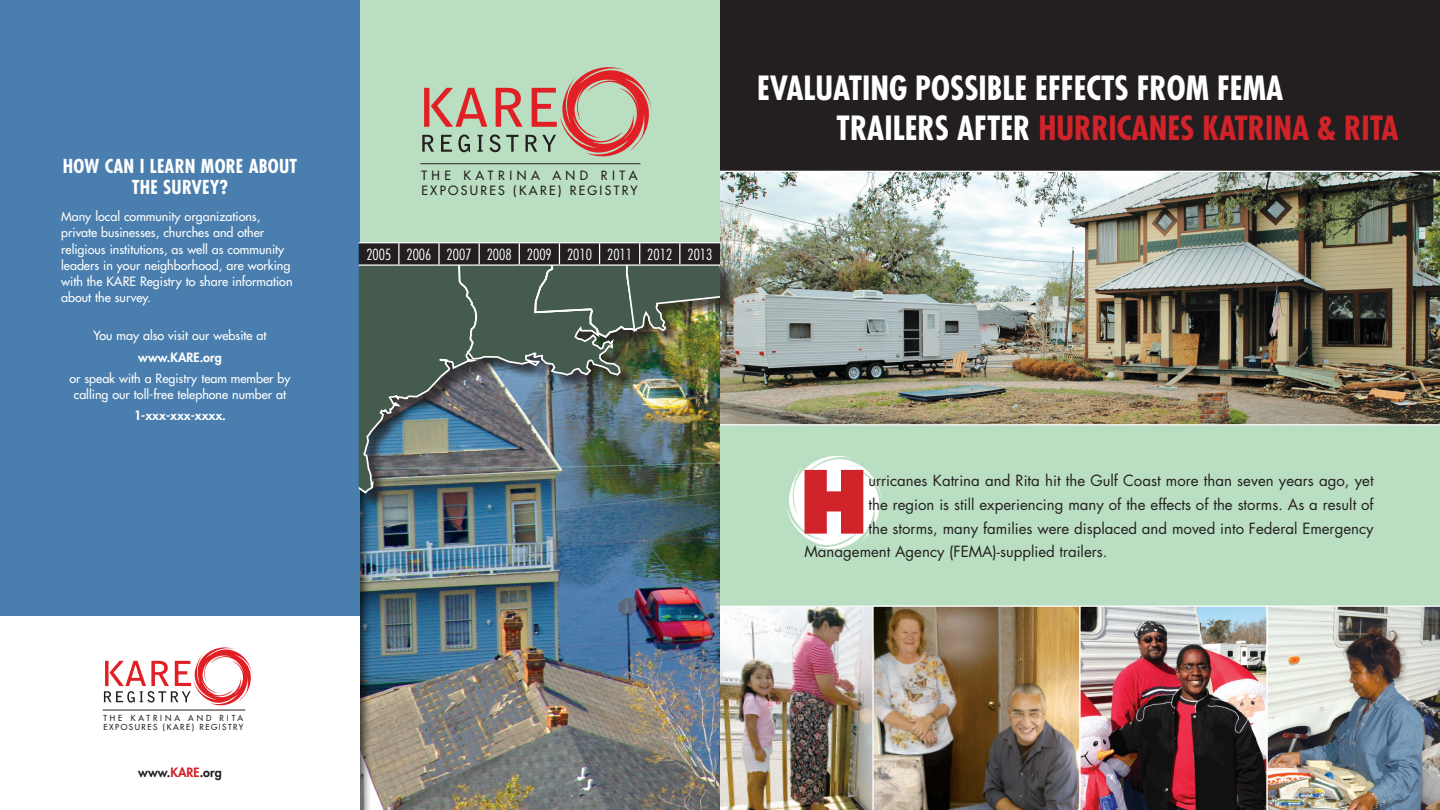
<style>
.page{position:relative;width:1440px;height:810px;background:#fff}
.page>*{position:absolute;margin:0;border:0;box-sizing:border-box;transform-origin:0 0}
.t1{font:800 84.5px "Futura Std";color:#d1232a}
.Paragraph_Style_2{font:700 condensed 32.5px "Futura Std";color:#d1232a}
.Paragraph_Style_2-2{font:700 condensed 32.5px "Futura Std";color:#fff}
.Header_K{font:700 condensed 18.75px/21.2px "Futura Std";letter-spacing:.01em;color:#fff;text-align:center}
.t2{font:15px "Futura Std";color:#231f20}
.Paragraph_Style_2-3{font:300 condensed 15px "Futura Std";color:#fff}
.body_text{font:500 12.5px/16.2px "Futura Std";color:#fff}
.t3{font:500 12.5px/15px "Futura Std";letter-spacing:.185em;color:#231f20}
.body_text-2{font:800 12.5px "Futura Std";color:#fff}
.t4{font:800 12.5px "Futura Std";color:#231f20}
.t5{font:500 8.12px/9.8px "Futura Std";letter-spacing:.185em;color:#231f20}
.s1{color:#d1232a}
.s2{color:#fff}
</style>
<div class="page">
<div style="left:0;top:0;width:360px;height:616px;background:#497eae"></div>
<div style="left:719px;top:360px;width:721px;height:450px;background:#b9dec2"></div>
<div style="left:720px;top:0;width:720px;height:220px;background:#231f20"></div>
<img style="left:720px;top:171px;width:720px;height:254px">
<img style="left:720px;top:606px;width:720px;height:204px">
<svg style="left:786px;top:455px;width:96px;height:94px"></svg>
<div style="left:360px;top:0;width:360px;height:810px;background:#b9dec2"></div>
<div style="left:359px;top:259px;width:361px;height:551px;background:#231f20;opacity:.75"></div>
<div style="left:361px;top:262px;width:374px;height:247px;background:#231f20;opacity:.75"></div>
<hr style="left:359px;top:242px;width:40px;height:1px;background:#fff">
<hr style="left:399px;top:242px;width:40px;height:1px;background:#fff">
<hr style="left:439px;top:242px;width:40px;height:1px;background:#fff">
<hr style="left:479px;top:242px;width:40px;height:1px;background:#fff">
<hr style="left:519px;top:242px;width:40px;height:1px;background:#fff">
<hr style="left:559px;top:242px;width:41px;height:1px;background:#fff">
<hr style="left:600px;top:242px;width:40px;height:1px;background:#fff">
<hr style="left:640px;top:242px;width:40px;height:1px;background:#fff">
<hr style="left:680px;top:242px;width:40px;height:1px;background:#fff">
<img style="left:359px;top:243px;width:361px;height:252px">
<hr style="left:359px;top:264px;width:40px;height:2px;background:#fff">
<hr style="left:399px;top:264px;width:40px;height:2px;background:#fff">
<hr style="left:439px;top:264px;width:40px;height:2px;background:#fff">
<hr style="left:479px;top:264px;width:40px;height:2px;background:#fff">
<hr style="left:519px;top:264px;width:40px;height:2px;background:#fff">
<hr style="left:559px;top:264px;width:41px;height:2px;background:#fff">
<hr style="left:600px;top:264px;width:40px;height:2px;background:#fff">
<hr style="left:640px;top:264px;width:40px;height:2px;background:#fff">
<hr style="left:680px;top:264px;width:40px;height:2px;background:#fff">
<svg style="left:422px;top:67px;width:230px;height:98px"></svg>
<hr style="left:420px;top:163px;width:220px;height:1px;background:#231f20">
<svg style="left:104px;top:647px;width:149px;height:64px"></svg>
<hr style="left:103px;top:710px;width:142px;height:1px;background:#231f20">
<p class="Header_K" style="left:63px;top:156px;width:236px">HOW CAN I LEARN MORE ABOUT<br>THE SURVEY?</p>
<p class="body_text" style="left:61px;top:208px;width:233px">Many local community organizations, private businesses, churches and other religious institutions, as well as community leaders in your neighborhood, are working with the KARE Registry to share information about the survey.</p>
<p class="body_text" style="left:93px;top:328px;width:175px">You may also visit our website at</p>
<p class="body_text-2" style="left:138px;top:349px;width:85px">www.KARE.org</p>
<p class="body_text" style="left:69px;top:370px;width:223px;text-align:center">or speak with a Registry team member by calling our toll-free telephone number at</p>
<p class="body_text-2" style="left:134px;top:408px;width:93px">1-xxx-xxx-xxxx.</p>
<p class="t5" style="left:103px;top:713px;width:142px">THE KATRINA AND RITA<br>EXPOSURES (KARE) REGISTRY</p>
<p class="t4" style="left:138px;top:765px;width:85px">www.<span class="s1">KARE</span>.org</p>
<p class="t3" style="left:421px;top:168px;width:218px">THE KATRINA AND RITA<br>EXPOSURES (KARE) REGISTRY</p>
<p class="Paragraph_Style_2-3" style="left:366px;top:246px;width:26px">2005</p>
<p class="Paragraph_Style_2-3" style="left:406px;top:246px;width:26px">2006</p>
<p class="Paragraph_Style_2-3" style="left:447px;top:246px;width:26px">2007</p>
<p class="Paragraph_Style_2-3" style="left:487px;top:246px;width:26px">2008</p>
<p class="Paragraph_Style_2-3" style="left:527px;top:246px;width:26px">2009</p>
<p class="Paragraph_Style_2-3" style="left:567px;top:246px;width:26px">2010</p>
<p class="Paragraph_Style_2-3" style="left:607px;top:246px;width:26px">2011</p>
<p class="Paragraph_Style_2-3" style="left:647px;top:246px;width:26px">2012</p>
<p class="Paragraph_Style_2-3" style="left:687px;top:246px;width:26px">2013</p>
<p class="Paragraph_Style_2-2" style="left:757px;top:68px;width:528px">EVALUATING POSSIBLE EFFECTS FROM FEMA</p>
<p class="Paragraph_Style_2" style="left:837px;top:108px;width:563px"><span class="s2">TRAILERS AFTER</span> HURRICANES KATRINA &amp; RITA</p>
<p class="t1" style="left:799px;top:448px;width:71px">H</p>
<p class="t2" style="left:868px;top:471px;width:507px">urricanes Katrina and Rita hit the Gulf Coast more than seven years ago, yet</p>
<p class="t2" style="left:868px;top:495px;width:507px">the region is still experiencing many of the effects of the storms. As a result of</p>
<p class="t2" style="left:868px;top:519px;width:507px">the storms, many families were displaced and moved into Federal Emergency</p>
<p class="t2" style="left:805px;top:542px;width:304px">Management Agency (FEMA)-supplied trailers.</p>
</div>
